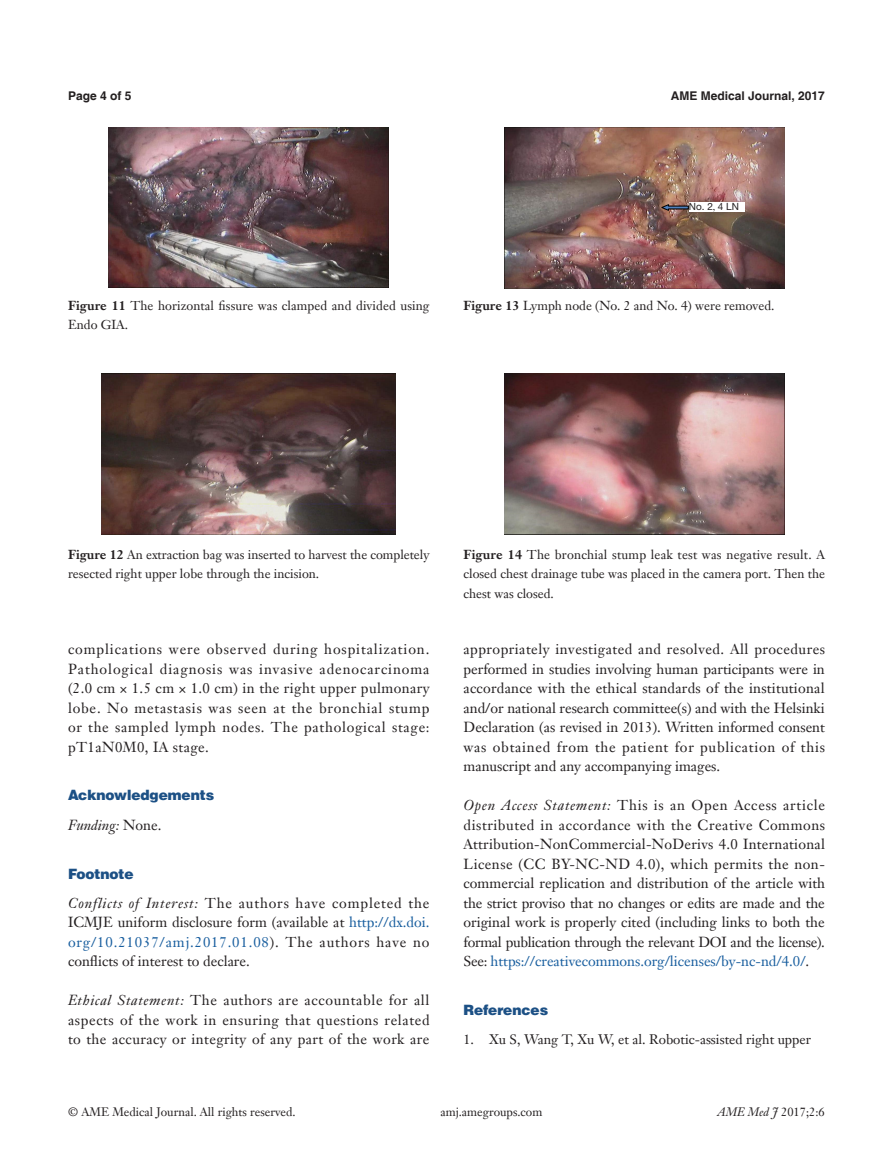
<style>
.page{position:relative;width:893px;height:1170px;background:#fff}
.page>*{position:absolute;margin:0;border:0;box-sizing:border-box;transform-origin:0 0}
.t1{font:14.25px/19.5px "Janson Text LT";letter-spacing:.025em;color:#231f20;text-align:justify}
.一级标题-6_5{font:900 14.25px "Helvetica";color:#1c5085}
.t2{font:italic 14.25px "Janson Text LT";color:#231f20}
.t3{font:13.5px "Janson Text LT";color:#231f20}
.t4{font:12.75px/19.5px "Janson Text LT";color:#231f20}
.t5{font:12px "Janson Text LT";color:#231f20}
.t6{font:700 12px "Helvetica";color:#231f20}
.t7{font:10.05px "Helvetica Neue LT Pro";color:#231f20}
.s1{font-family:"Times New Roman"}
.s2{font-weight:700}
.s3{font-style:normal}
.s4{font-style:italic}
.s5{color:#175d9e}
</style>
<div class="page">
<img style="left:109px;top:128px;width:280px;height:159px">
<img style="left:102px;top:374px;width:294px;height:160px">
<img style="left:504px;top:128px;width:280px;height:160px">
<div style="left:689px;top:202px;width:55px;height:10px;background:#fff"></div>
<svg style="left:661px;top:204px;width:28px;height:7px"></svg>
<img style="left:504px;top:374px;width:280px;height:160px">
<p class="t6" style="left:68px;top:88px;width:65px">Page 4 of 5</p>
<p class="t6" style="left:671px;top:88px;width:156px">AME Medical Journal, 2017</p>
<p class="t7" style="left:689px;top:201px;width:52px">No. 2<span class="s1">,</span> 4 LN</p>
<p class="t4" style="left:68px;top:295px;width:363px"><span class="s2">Figure 11</span> The horizontal fissure was clamped and divided using<br>Endo GIA.</p>
<p class="t4" style="left:463px;top:295px;width:312px"><span class="s2">Figure 13</span> Lymph node (No. 2 and No. 4) were removed.</p>
<p class="t4" style="left:68px;top:544px;width:363px"><span class="s2">Figure 12</span> An extraction bag was inserted to harvest the completely resected right upper lobe through the incision.</p>
<p class="t4" style="left:463px;top:544px;width:363px;text-align:justify"><span class="s2">Figure 14</span> The bronchial stump leak test was negative result. A closed chest drainage tube was placed in the camera port. Then the chest was closed.</p>
<p class="t1" style="left:68px;top:639px;width:363px">complications were observed during hospitalization.<br>Pathological diagnosis was invasive adenocarcinoma (2.0 cm × 1.5 cm × 1.0 cm) in the right upper pulmonary lobe. No metastasis was seen at the bronchial stump or the sampled lymph nodes. The pathological stage: pT1aN0M0, IA stage.</p>
<p class="一级标题-6_5" style="left:68px;top:786px;width:148px">Acknowledgements</p>
<p class="t2" style="left:68px;top:816px;width:95px">Funding: <span class="s3">None.</span></p>
<p class="一级标题-6_5" style="left:68px;top:864px;width:67px">Footnote</p>
<p class="t1" style="left:68px;top:892px;width:363px"><span class="s4">Conflicts of Interest:</span> The authors have completed the ICMJE uniform disclosure form (available at <span class="s5">http://dx.doi. org/10.21037/amj.2017.01.08</span>). The authors have no conflicts of interest to declare.</p>
<p class="t1" style="left:68px;top:990px;width:363px"><span class="s4">Ethical Statement:</span> The authors are accountable for all aspects of the work in ensuring that questions related to the accuracy or integrity of any part of the work are</p>
<p class="t1" style="left:463px;top:639px;width:363px">appropriately investigated and resolved. All procedures performed in studies involving human participants were in accordance with the ethical standards of the institutional and/or national research committee(s) and with the Helsinki Declaration (as revised in 2013). Written informed consent was obtained from the patient for publication of this manuscript and any accompanying images.</p>
<p class="t1" style="left:463px;top:795px;width:363px"><span class="s4">Open Access Statement:</span> This is an Open Access article distributed in accordance with the Creative Commons Attribution-NonCommercial-NoDerivs 4.0 International License (CC BY-NC-ND 4.0), which permits the non&shy;commercial replication and distribution of the article with the strict proviso that no changes or edits are made and the original work is properly cited (including links to both the formal publication through the relevant DOI and the license).<br>See: <span class="s5">https://creativecommons.org/licenses/by-nc-nd/4.0/</span>.</p>
<p class="一级标题-6_5" style="left:463px;top:1000px;width:86px">References</p>
<p class="t3" style="left:463px;top:1030px;width:349px">1. Xu S, Wang T, Xu W, et al. Robotic-assisted right upper</p>
<p class="t5" style="left:68px;top:1104px;width:229px">© AME Medical Journal. All rights reserved.</p>
<p class="t5" style="left:440px;top:1104px;width:103px">amj.amegroups.com</p>
<p class="t5" style="left:718px;top:1104px;width:109px"><span class="s4">AME Med J</span> 2017;2:6</p>
</div>
